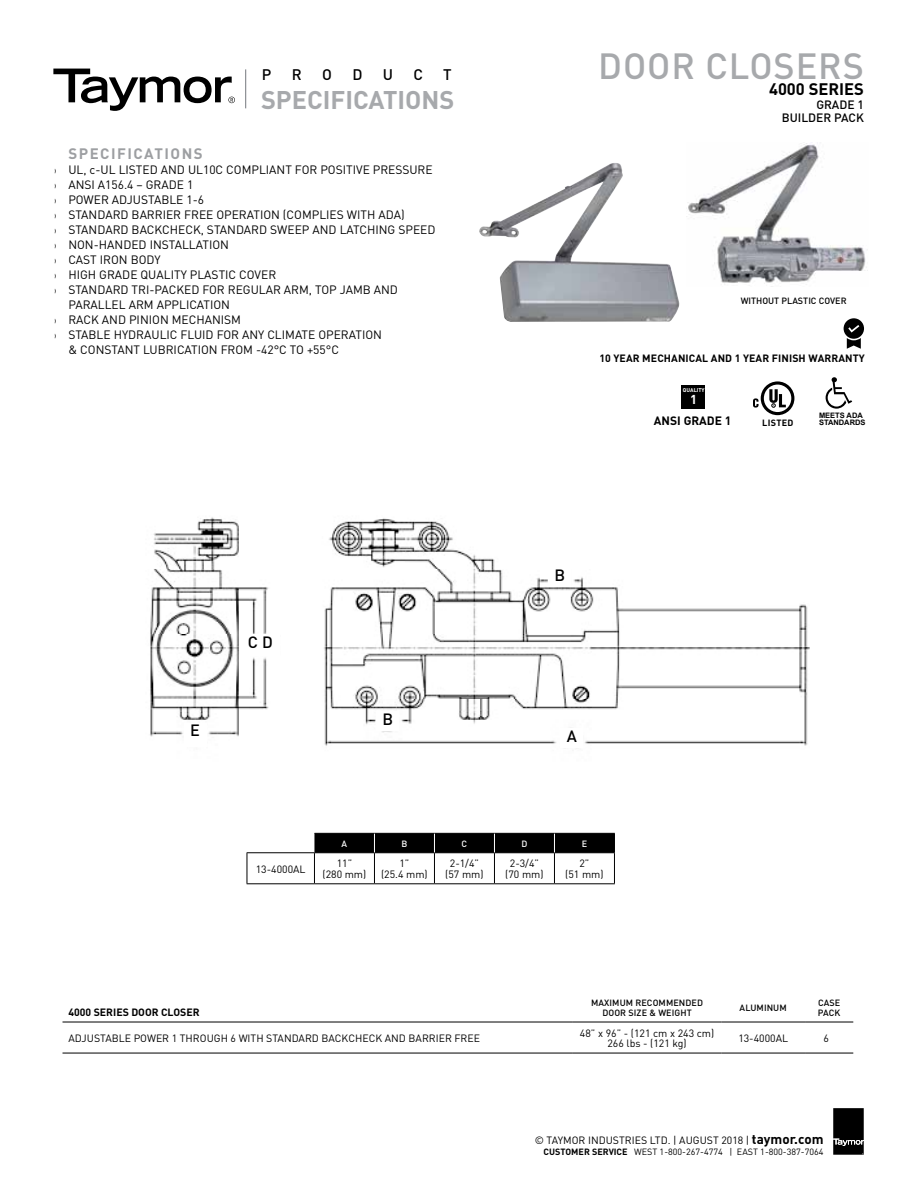
<style>
.page{position:relative;width:918px;height:1188px;background:#fff}
.page>*{position:absolute;margin:0;border:0;box-sizing:border-box;transform-origin:0 0}
.t1{font:500 36px "DIN";letter-spacing:.025em;color:#a7a9ac}
.t2{font:700 25.2px "DIN";color:#a7a9ac}
.t3{font:700 16.5px "DIN";color:#000}
.t4{font:500 16.2px "DIN";color:#000}
.t5{font:500 15.15px "DIN";color:#000}
.t6{font:700 15px "DIN";letter-spacing:.1em;color:#9d9fa2}
.t7{font:700 12.75px "DIN";color:#fff}
.t8{font:12px "DIN";color:#000}
.t9{font:500 12px/13.5px "DIN";color:#000;text-align:right}
.t10{font:700 12px "DIN";color:#000}
.t11{font:10.5px/10.5px "DIN";color:#000;text-align:center}
.t12{font:700 10.5px "DIN";letter-spacing:.01em;color:#000}
.t13{font:500 9px/10.5px "DIN";letter-spacing:.01em;color:#000;text-align:center}
.t14{font:9px "DIN";color:#000}
.t15{font:700 9px "DIN";letter-spacing:.025em;color:#000}
.t16{font:500 9px "DIN";color:#fff}
.t17{font:700 7.5px/7.5px "Arial";color:#000}
.t18{font:700 5.55px "DIN";color:#fff}
.s1{font-weight:700;font-size:10.5px}
.s2{font-weight:700;font-size:13.5px}
.s3{font-weight:700}
</style>
<div class="page">
<hr style="left:63px;top:1022px;width:510px;height:1px;background:#000">
<hr style="left:63px;top:1053px;width:510px;height:1px;background:#000">
<hr style="left:573px;top:1053px;width:148px;height:1px;background:#000">
<hr style="left:721px;top:1053px;width:84px;height:1px;background:#000">
<hr style="left:805px;top:1053px;width:48px;height:1px;background:#000">
<hr style="left:573px;top:1022px;width:148px;height:1px;background:#000">
<hr style="left:721px;top:1022px;width:84px;height:1px;background:#000">
<hr style="left:805px;top:1022px;width:48px;height:1px;background:#000">
<hr style="left:314px;top:853px;width:1px;height:30px;background:#000">
<hr style="left:374px;top:853px;width:1px;height:30px;background:#000">
<hr style="left:434px;top:853px;width:1px;height:30px;background:#000">
<hr style="left:494px;top:853px;width:1px;height:30px;background:#000">
<hr style="left:554px;top:853px;width:1px;height:30px;background:#000">
<hr style="left:247px;top:883px;width:67px;height:1px;background:#000">
<hr style="left:314px;top:883px;width:60px;height:1px;background:#000">
<hr style="left:374px;top:883px;width:60px;height:1px;background:#000">
<hr style="left:434px;top:883px;width:60px;height:1px;background:#000">
<hr style="left:494px;top:883px;width:60px;height:1px;background:#000">
<hr style="left:554px;top:883px;width:61px;height:1px;background:#000">
<hr style="left:247px;top:853px;width:1px;height:30px;background:#000">
<hr style="left:247px;top:852px;width:67px;height:1px;background:#000">
<hr style="left:614px;top:853px;width:1px;height:30px;background:#000">
<svg style="left:314px;top:833px;width:301px;height:20px;background:#050505"></svg>
<img style="left:150px;top:517px;width:660px;height:229px">
<div style="left:184px;top:723px;width:23px;height:24px;background:#fff"></div>
<div style="left:241px;top:635px;width:39px;height:21px;background:#fff"></div>
<div style="left:377px;top:712px;width:22px;height:19px;background:#fff"></div>
<div style="left:560px;top:729px;width:23px;height:19px;background:#fff"></div>
<div style="left:548px;top:568px;width:23px;height:19px;background:#fff"></div>
<img style="left:688px;top:142px;width:180px;height:145px">
<img style="left:479px;top:163px;width:201px;height:159px">
<svg style="left:53px;top:69px;width:182px;height:42px"></svg>
<hr style="left:245px;top:69px;width:1px;height:39px;background:#797d82">
<svg style="left:833px;top:1108px;width:31px;height:47px"></svg>
<div style="left:682px;top:385px;width:23px;height:23px;background:#000"></div>
<svg style="left:753px;top:381px;width:41px;height:34px"></svg>
<svg style="left:844px;top:318px;width:20px;height:31px"></svg>
<svg style="left:826px;top:377px;width:26px;height:32px"></svg>
<p class="t5" style="left:262px;top:65px;width:11px">P</p>
<p class="t5" style="left:292px;top:65px;width:11px">R</p>
<p class="t5" style="left:322px;top:65px;width:11px">O</p>
<p class="t5" style="left:352px;top:65px;width:12px">D</p>
<p class="t5" style="left:383px;top:65px;width:12px">U</p>
<p class="t5" style="left:413px;top:65px;width:11px">C</p>
<p class="t5" style="left:443px;top:65px;width:10px">T</p>
<h2 class="t2" style="left:261px;top:84px;width:195px">SPECIFICATIONS</h2>
<p class="t6" style="left:68px;top:144px;width:136px">SPECIFICATIONS</p>
<p class="t8" style="left:55px;top:162px;width:379px"><span class="s1">›</span> UL, c-UL LISTED AND UL10C COMPLIANT FOR POSITIVE PRESSURE</p>
<p class="t8" style="left:55px;top:177px;width:140px"><span class="s1">›</span> ANSI A156.4 – GRADE 1</p>
<p class="t8" style="left:55px;top:192px;width:151px"><span class="s1">›</span> POWER ADJUSTABLE 1-6</p>
<p class="t8" style="left:55px;top:207px;width:351px"><span class="s1">›</span> STANDARD BARRIER FREE OPERATION (COMPLIES WITH ADA)</p>
<p class="t8" style="left:55px;top:222px;width:382px"><span class="s1">›</span> STANDARD BACKCHECK, STANDARD SWEEP AND LATCHING SPEED</p>
<p class="t8" style="left:55px;top:237px;width:176px"><span class="s1">›</span> NON-HANDED INSTALLATION</p>
<p class="t8" style="left:55px;top:252px;width:107px"><span class="s1">›</span> CAST IRON BODY</p>
<p class="t8" style="left:55px;top:267px;width:223px"><span class="s1">›</span> HIGH GRADE QUALITY PLASTIC COVER</p>
<p class="t8" style="left:55px;top:282px;width:345px"><span class="s1">›</span> STANDARD TRI-PACKED FOR REGULAR ARM, TOP JAMB AND</p>
<p class="t8" style="left:68px;top:297px;width:163px">PARALLEL ARM APPLICATION</p>
<p class="t8" style="left:55px;top:312px;width:188px"><span class="s1">›</span> RACK AND PINION MECHANISM</p>
<p class="t8" style="left:55px;top:327px;width:329px"><span class="s1">›</span> STABLE HYDRAULIC FLUID FOR ANY CLIMATE OPERATION</p>
<p class="t8" style="left:68px;top:342px;width:272px">&amp; CONSTANT LUBRICATION FROM -42°C TO +55°C</p>
<h1 class="t1" style="left:598px;top:43px;width:267px">DOOR CLOSERS</h1>
<h3 class="t3" style="left:769px;top:79px;width:96px">4000 SERIES</h3>
<p class="t9" style="left:782px;top:97px;width:84px">GRADE 1<br>BUILDER PACK</p>
<p class="t13" style="left:741px;top:296px;width:107px">WITHOUT PLASTIC COVER</p>
<p class="t12" style="left:599px;top:351px;width:267px">10 YEAR MECHANICAL AND 1 YEAR FINISH WARRANTY</p>
<p class="t18" style="left:683px;top:386px;width:23px">QUALITY</p>
<p class="t7" style="left:690px;top:391px;width:8px">1</p>
<p class="t10" style="left:654px;top:413px;width:79px">ANSI GRADE 1</p>
<p class="t15" style="left:762px;top:417px;width:32px">LISTED</p>
<p class="t17" style="left:819px;top:412px;width:48px">MEETS ADA<br>STANDARDS</p>
<h3 class="t4" style="left:190px;top:720px;width:11px">E</h3>
<h3 class="t4" style="left:248px;top:632px;width:27px">C D</h3>
<h3 class="t4" style="left:383px;top:709px;width:12px">B</h3>
<h3 class="t4" style="left:554px;top:565px;width:12px">B</h3>
<h3 class="t4" style="left:567px;top:726px;width:12px">A</h3>
<p class="t16" style="left:342px;top:838px;width:7px">A</p>
<p class="t16" style="left:401px;top:838px;width:7px">B</p>
<p class="t16" style="left:462px;top:838px;width:7px">C</p>
<p class="t16" style="left:521px;top:838px;width:7px">D</p>
<p class="t16" style="left:582px;top:838px;width:7px">E</p>
<p class="t11" style="left:256px;top:863px;width:51px">13-4000AL</p>
<p class="t11" style="left:323px;top:858px;width:45px">11”<br>(280 mm)</p>
<p class="t11" style="left:381px;top:858px;width:48px">1”<br>(25.4 mm)</p>
<p class="t11" style="left:445px;top:858px;width:40px">2-1/4” (57 mm)</p>
<p class="t11" style="left:505px;top:858px;width:40px">2-3/4” (70 mm)</p>
<p class="t11" style="left:565px;top:858px;width:40px">2”<br>(51 mm)</p>
<p class="t12" style="left:69px;top:1005px;width:133px">4000 SERIES DOOR CLOSER</p>
<p class="t13" style="left:591px;top:997px;width:114px">MAXIMUM RECOMMENDED<br>DOOR SIZE &amp; WEIGHT</p>
<p class="t13" style="left:740px;top:1002px;width:49px">ALUMINUM</p>
<p class="t13" style="left:818px;top:997px;width:24px;text-align:left">CASE<br>PACK</p>
<p class="t11" style="left:69px;top:1033px;width:413px">ADJUSTABLE POWER 1 THROUGH 6 WITH STANDARD BACKCHECK AND BARRIER FREE</p>
<p class="t11" style="left:580px;top:1027px;width:136px">48” x 96” - (121 cm x 243 cm)<br>266 lbs - (121 kg)</p>
<p class="t11" style="left:738px;top:1033px;width:51px">13-4000AL</p>
<p class="t11" style="left:823px;top:1033px;width:7px">6</p>
<p class="t11" style="left:535px;top:1135px;width:290px">© TAYMOR INDUSTRIES LTD. | AUGUST 2018 | <span class="s2">taymor.com</span></p>
<p class="t14" style="left:544px;top:1146px;width:281px"><span class="s3">CUSTOMER SERVICE</span> WEST 1-800-267-4774 | EAST 1-800-387-7064</p>
</div>
